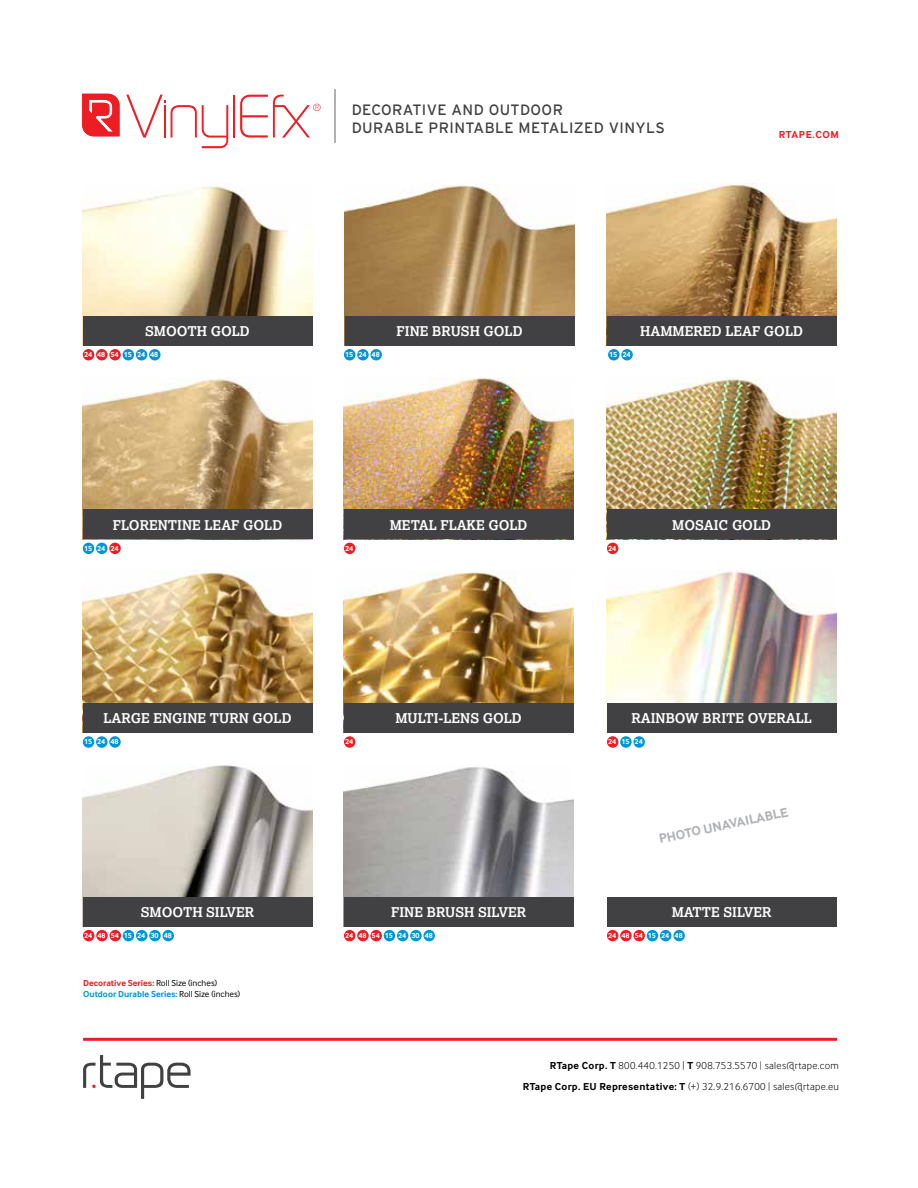
<style>
.page{position:relative;width:918px;height:1188px;background:#fff}
.page>*{position:absolute;margin:0;border:0;box-sizing:border-box;transform-origin:0 0}
.t1{font:15px/18px "Interstate";letter-spacing:.025em;color:#414042}
.t2{font:700 13.5px "Lexia";color:#fff}
.t3{font:700 13.5px "Inter Face";color:#afb1b4}
.t4{font:300 10.5px/21px "Inter Face";letter-spacing:.03em;color:#000;text-align:right}
.t5{font:700 10.5px "Inter Face";letter-spacing:.06em;color:#ed1d24}
.t6{font:9px/10.8px "Inter Face";color:#000}
.t7{font:700 7.5px "Inter Face";color:#fff}
.s1{font-weight:700;color:#ed1d24}
.s2{font-weight:700;color:#0095da}
.s3{font-weight:700}
</style>
<div class="page">
<hr style="left:233px;top:95px;width:2px;height:43px;background:#ed1d24">
<svg style="left:126px;top:95px;width:102px;height:53px"></svg>
<hr style="left:164px;top:105px;width:2px;height:33px;background:#ed1d24">
<svg style="left:240px;top:95px;width:81px;height:43px"></svg>
<svg style="left:82px;top:94px;width:38px;height:42px;background:#ef4248"></svg>
<svg style="left:83px;top:1055px;width:108px;height:44px"></svg>
<hr style="left:83px;top:1038px;width:754px;height:3px;background:#ed1d24">
<hr style="left:334px;top:89px;width:1px;height:54px;background:#afb1b4">
<img style="left:83px;top:765px;width:229px;height:132px">
<div style="left:83px;top:897px;width:229px;height:30px;background:#414042"></div>
<div style="left:83px;top:930px;width:11px;height:11px;background:#ed1d24;border-radius:50%"></div>
<div style="left:96px;top:930px;width:12px;height:11px;background:#ed1d24;border-radius:50%"></div>
<div style="left:109px;top:930px;width:12px;height:11px;background:#ed1d24;border-radius:50%"></div>
<div style="left:123px;top:930px;width:11px;height:11px;background:#0095da;border-radius:50%"></div>
<div style="left:136px;top:930px;width:11px;height:11px;background:#0095da;border-radius:50%"></div>
<div style="left:149px;top:930px;width:12px;height:11px;background:#0095da;border-radius:50%"></div>
<div style="left:163px;top:930px;width:11px;height:11px;background:#0095da;border-radius:50%"></div>
<img style="left:344px;top:767px;width:229px;height:130px">
<div style="left:344px;top:897px;width:229px;height:30px;background:#414042"></div>
<div style="left:344px;top:930px;width:11px;height:11px;background:#ed1d24;border-radius:50%"></div>
<div style="left:357px;top:930px;width:12px;height:11px;background:#ed1d24;border-radius:50%"></div>
<div style="left:370px;top:930px;width:12px;height:11px;background:#ed1d24;border-radius:50%"></div>
<div style="left:384px;top:930px;width:11px;height:11px;background:#0095da;border-radius:50%"></div>
<div style="left:397px;top:930px;width:11px;height:11px;background:#0095da;border-radius:50%"></div>
<div style="left:410px;top:930px;width:12px;height:11px;background:#0095da;border-radius:50%"></div>
<div style="left:423px;top:930px;width:12px;height:11px;background:#0095da;border-radius:50%"></div>
<img style="left:345px;top:184px;width:229px;height:132px">
<div style="left:345px;top:316px;width:229px;height:30px;background:#414042"></div>
<div style="left:344px;top:349px;width:11px;height:11px;background:#0095da;border-radius:50%"></div>
<div style="left:357px;top:349px;width:12px;height:11px;background:#0095da;border-radius:50%"></div>
<div style="left:370px;top:349px;width:12px;height:11px;background:#0095da;border-radius:50%"></div>
<img style="left:83px;top:186px;width:229px;height:130px">
<div style="left:83px;top:316px;width:229px;height:30px;background:#414042"></div>
<div style="left:83px;top:349px;width:11px;height:11px;background:#ed1d24;border-radius:50%"></div>
<div style="left:96px;top:349px;width:12px;height:11px;background:#ed1d24;border-radius:50%"></div>
<div style="left:109px;top:349px;width:12px;height:11px;background:#ed1d24;border-radius:50%"></div>
<div style="left:123px;top:349px;width:11px;height:11px;background:#0095da;border-radius:50%"></div>
<div style="left:136px;top:349px;width:11px;height:11px;background:#0095da;border-radius:50%"></div>
<div style="left:149px;top:349px;width:12px;height:11px;background:#0095da;border-radius:50%"></div>
<img style="left:344px;top:571px;width:229px;height:132px">
<div style="left:344px;top:703px;width:229px;height:30px;background:#414042"></div>
<div style="left:344px;top:736px;width:11px;height:12px;background:#ed1d24;border-radius:50%"></div>
<img style="left:607px;top:377px;width:229px;height:133px">
<div style="left:607px;top:510px;width:229px;height:29px;background:#414042"></div>
<div style="left:607px;top:543px;width:11px;height:11px;background:#ed1d24;border-radius:50%"></div>
<img style="left:344px;top:377px;width:229px;height:133px">
<div style="left:344px;top:510px;width:229px;height:29px;background:#414042"></div>
<div style="left:344px;top:543px;width:11px;height:11px;background:#ed1d24;border-radius:50%"></div>
<img style="left:83px;top:377px;width:229px;height:133px">
<div style="left:83px;top:510px;width:229px;height:29px;background:#414042"></div>
<div style="left:109px;top:543px;width:12px;height:11px;background:#ed1d24;border-radius:50%"></div>
<div style="left:83px;top:543px;width:11px;height:11px;background:#0095da;border-radius:50%"></div>
<div style="left:96px;top:543px;width:12px;height:11px;background:#0095da;border-radius:50%"></div>
<img style="left:607px;top:184px;width:229px;height:132px">
<div style="left:607px;top:316px;width:229px;height:30px;background:#414042"></div>
<div style="left:608px;top:349px;width:12px;height:11px;background:#0095da;border-radius:50%"></div>
<div style="left:621px;top:349px;width:12px;height:11px;background:#0095da;border-radius:50%"></div>
<div style="left:607px;top:897px;width:229px;height:30px;background:#414042"></div>
<div style="left:607px;top:930px;width:11px;height:11px;background:#ed1d24;border-radius:50%"></div>
<div style="left:620px;top:930px;width:12px;height:11px;background:#ed1d24;border-radius:50%"></div>
<div style="left:633px;top:930px;width:12px;height:11px;background:#ed1d24;border-radius:50%"></div>
<div style="left:647px;top:930px;width:11px;height:11px;background:#0095da;border-radius:50%"></div>
<div style="left:660px;top:930px;width:11px;height:11px;background:#0095da;border-radius:50%"></div>
<div style="left:673px;top:930px;width:12px;height:11px;background:#0095da;border-radius:50%"></div>
<img style="left:83px;top:571px;width:229px;height:132px">
<div style="left:83px;top:703px;width:229px;height:30px;background:#414042"></div>
<div style="left:83px;top:736px;width:11px;height:12px;background:#0095da;border-radius:50%"></div>
<div style="left:96px;top:736px;width:12px;height:12px;background:#0095da;border-radius:50%"></div>
<div style="left:109px;top:736px;width:12px;height:12px;background:#0095da;border-radius:50%"></div>
<img style="left:607px;top:571px;width:229px;height:132px">
<div style="left:607px;top:703px;width:229px;height:30px;background:#414042"></div>
<div style="left:607px;top:736px;width:11px;height:12px;background:#ed1d24;border-radius:50%"></div>
<div style="left:620px;top:736px;width:12px;height:12px;background:#0095da;border-radius:50%"></div>
<div style="left:633px;top:736px;width:12px;height:12px;background:#0095da;border-radius:50%"></div>
<p class="t1" style="left:352px;top:100px;width:315px">DECORATIVE AND OUTDOOR<br>DURABLE PRINTABLE METALIZED VINYLS</p>
<p class="t5" style="left:779px;top:128px;width:62px">RTAPE.COM</p>
<p class="t2" style="left:145px;top:323px;width:106px">SMOOTH GOLD</p>
<p class="t7" style="left:84px;top:350px;width:76px">24 48 54 15 24 48</p>
<p class="t7" style="left:345px;top:350px;width:36px">15 24 48</p>
<p class="t2" style="left:397px;top:323px;width:128px">FINE BRUSH GOLD</p>
<p class="t2" style="left:113px;top:516px;width:171px">FLORENTINE LEAF GOLD</p>
<p class="t7" style="left:84px;top:544px;width:36px">15 24 24</p>
<p class="t7" style="left:345px;top:544px;width:10px">24</p>
<p class="t2" style="left:390px;top:516px;width:139px">METAL FLAKE GOLD</p>
<p class="t7" style="left:609px;top:350px;width:23px">15 24</p>
<p class="t2" style="left:640px;top:323px;width:164px">HAMMERED LEAF GOLD</p>
<p class="t7" style="left:608px;top:544px;width:10px">24</p>
<p class="t2" style="left:672px;top:516px;width:100px">MOSAIC GOLD</p>
<p class="t2" style="left:103px;top:710px;width:190px">LARGE ENGINE TURN GOLD</p>
<p class="t7" style="left:84px;top:737px;width:36px">15 24 48</p>
<p class="t2" style="left:141px;top:903px;width:115px">SMOOTH SILVER</p>
<p class="t7" style="left:84px;top:931px;width:89px">24 48 54 15 24 30 48</p>
<p class="t6" style="left:83px;top:978px;width:159px"><span class="s1">Decorative Series:</span> Roll Size (inches)<br><span class="s2">Outdoor Durable Series:</span> Roll Size (inches)</p>
<p class="t7" style="left:345px;top:737px;width:10px">24</p>
<p class="t2" style="left:395px;top:710px;width:128px">MULTI-LENS GOLD</p>
<p class="t2" style="left:391px;top:903px;width:137px">FINE BRUSH SILVER</p>
<p class="t7" style="left:345px;top:931px;width:89px">24 48 54 15 24 30 48</p>
<p class="t2" style="left:632px;top:710px;width:182px">RAINBOW BRITE OVERALL</p>
<p class="t7" style="left:608px;top:737px;width:36px">24 15 24</p>
<p class="t3" style="left:657px;top:831px;width:133px;rotate:-12deg">PHOTO UNAVAILABLE</p>
<p class="t2" style="left:672px;top:903px;width:101px">MATTE SILVER</p>
<p class="t7" style="left:608px;top:931px;width:76px">24 48 54 15 24 48</p>
<p class="t4" style="left:523px;top:1055px;width:317px"><span class="s3">RTape Corp. T</span> 800.440.1250 | <span class="s3">T</span> 908.753.5570 | sales@rtape.com<br><span class="s3">RTape Corp. EU Representative: T</span> (+) 32.9.216.6700 | sales@rtape.eu</p>
</div>
